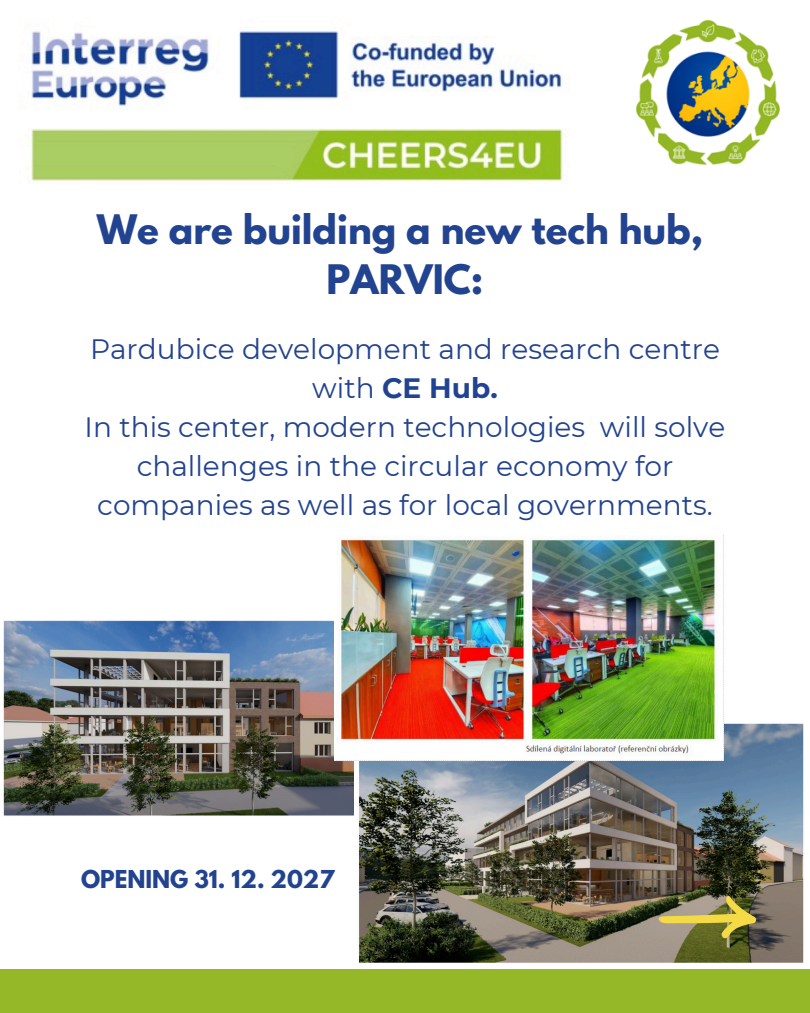
<style>
.page{position:relative;width:810px;height:1013px;background:#fff}
.page>*{position:absolute;margin:0;border:0;box-sizing:border-box;transform-origin:0 0}
.t1{font:700 36px/50.2px "League Spartan";color:#22438f;text-align:center}
.t2{font:28px/39px "Montserrat";color:#22438f;text-align:center}
.t3{font:700 21.9px "League Spartan";color:#22438f}
.s1{font-weight:700}
</style>
<div class="page">
<img style="left:19px;top:27px;width:545px;height:157px">
<img style="left:3px;top:620px;width:352px;height:196px">
<img style="left:355px;top:723px;width:449px;height:240px">
<img style="left:334px;top:534px;width:390px;height:226px">
<img style="left:636px;top:19px;width:144px;height:146px">
<div style="left:0;top:969px;width:810px;height:43px;background:#95b828"></div>
<svg style="left:658px;top:895px;width:99px;height:43px;background:#938c4f"></svg>
<p class="t1" style="left:97px;top:209px;width:608px">We are building a new tech hub,<br>PARVIC:</p>
<h1 class="t2" style="left:85px;top:329px;width:642px">Pardubice development and research centre with <span class="s1">CE Hub.<br></span>In this center, modern technologies will solve challenges in the circular economy for companies as well as for local governments.</h1>
<p class="t3" style="left:81px;top:868px;width:255px">OPENING 31. 12. 2027</p>
</div>
